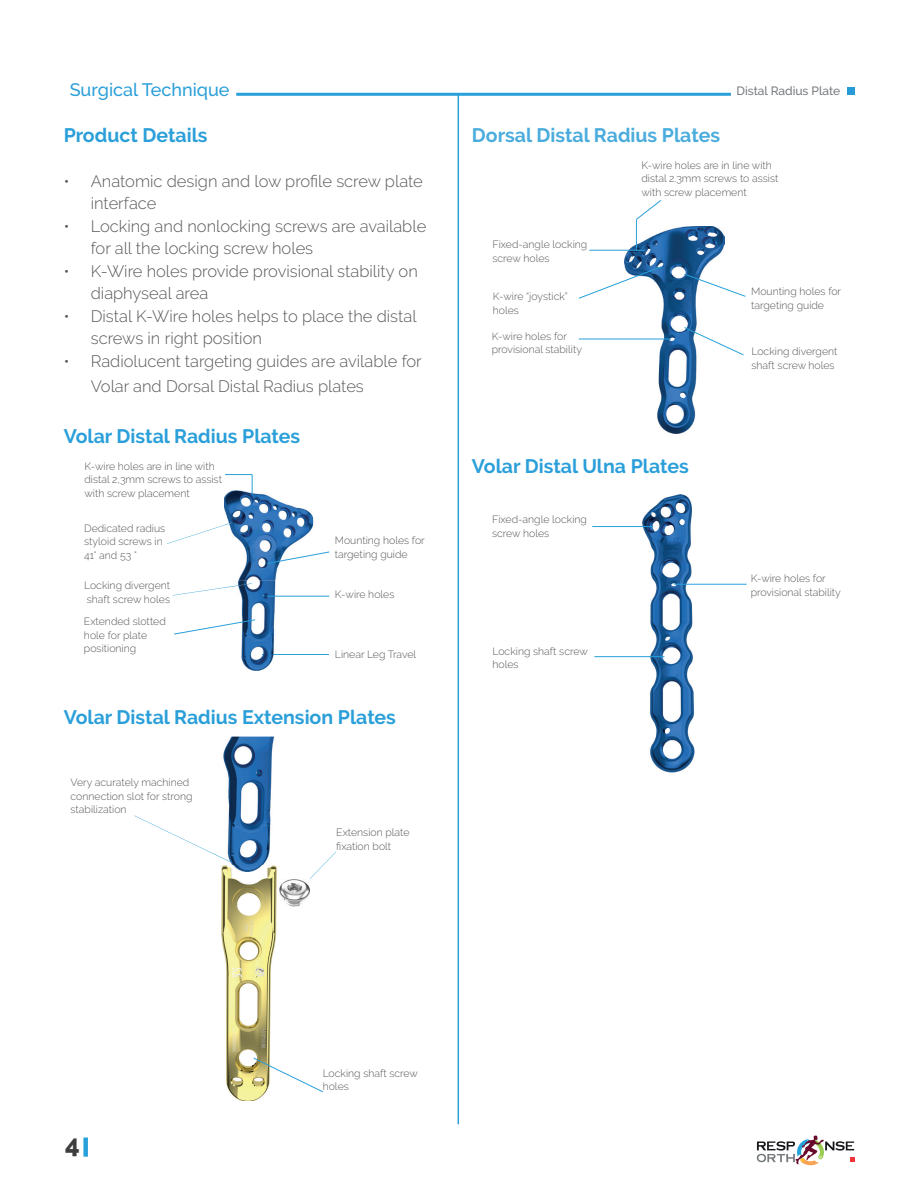
<style>
.page{position:relative;width:918px;height:1188px;background:#fff}
.page>*{position:absolute;margin:0;border:0;box-sizing:border-box;transform-origin:0 0}
.t1{font:800 25.5px "Raleway";color:#3e3e3f}
.t2{font:700 19.5px "Raleway";color:#2a9fd9}
.t3{font:700 19.5px "Raleway";color:#4aacdd}
.t4{font:500 18px "Raleway";color:#2a9fd9}
.t5{font:300 16.5px/22.5px "Raleway";color:#57585a}
.t6{font:500 12px "Raleway";color:#757b7f}
.t7{font:300 10.5px/13.5px "Raleway";color:#57585a}
</style>
<div class="page">
<hr style="left:458px;top:93px;width:1px;height:1031px;background:#28a0da">
<svg style="left:173px;top:587px;width:51px;height:9px"></svg>
<hr style="left:262px;top:655px;width:67px;height:1px;background:#28a0da">
<img style="left:224px;top:493px;width:89px;height:178px">
<svg style="left:167px;top:523px;width:65px;height:21px"></svg>
<img style="left:224px;top:583px;width:28px;height:5px">
<img style="left:262px;top:655px;width:51px;height:1px">
<svg style="left:267px;top:552px;width:63px;height:12px"></svg>
<hr style="left:267px;top:596px;width:62px;height:1px;background:#28a0da">
<svg style="left:174px;top:619px;width:82px;height:16px"></svg>
<svg style="left:134px;top:815px;width:79px;height:39px"></svg>
<svg style="left:309px;top:852px;width:27px;height:27px"></svg>
<img style="left:221px;top:737px;width:56px;height:134px">
<img style="left:213px;top:853px;width:19px;height:10px">
<img style="left:222px;top:866px;width:54px;height:235px">
<svg style="left:253px;top:1058px;width:71px;height:34px"></svg>
<img style="left:280px;top:880px;width:29px;height:26px">
<img style="left:624px;top:226px;width:101px;height:207px">
<hr style="left:636px;top:219px;width:1px;height:31px;background:#28a0da">
<svg style="left:636px;top:200px;width:25px;height:20px"></svg>
<hr style="left:589px;top:250px;width:56px;height:1px;background:#28a0da">
<svg style="left:578px;top:266px;width:84px;height:33px"></svg>
<svg style="left:684px;top:274px;width:62px;height:23px"></svg>
<svg style="left:684px;top:327px;width:60px;height:28px"></svg>
<hr style="left:579px;top:339px;width:92px;height:1px;background:#28a0da">
<img style="left:643px;top:495px;width:51px;height:278px">
<hr style="left:592px;top:526px;width:61px;height:1px;background:#28a0da">
<hr style="left:594px;top:656px;width:70px;height:1px;background:#28a0da">
<hr style="left:674px;top:584px;width:73px;height:1px;background:#28a0da">
<hr style="left:236px;top:93px;width:495px;height:3px;background:#28a0da">
<div style="left:847px;top:88px;width:7px;height:7px;background:#269bd5"></div>
<div style="left:83px;top:1138px;width:5px;height:19px;background:#28a0da"></div>
<svg style="left:757px;top:1135px;width:97px;height:31px"></svg>
<svg style="left:225px;top:474px;width:28px;height:21px"></svg>
<h3 class="t4" style="left:70px;top:79px;width:161px">Surgical Technique</h3>
<p class="t6" style="left:736px;top:84px;width:105px">Distal Radius Plate</p>
<h2 class="t2" style="left:64px;top:124px;width:145px">Product Details</h2>
<h3 class="t5" style="left:91px;top:170px;width:334px;text-indent:-27px">• Anatomic design and low profile screw plate interface</h3>
<h3 class="t5" style="left:91px;top:215px;width:337px;text-indent:-27px">• Locking and nonlocking screws are available for all the locking screw holes</h3>
<h3 class="t5" style="left:91px;top:260px;width:329px;text-indent:-27px">• K-Wire holes provide provisional stability on diaphyseal area</h3>
<h3 class="t5" style="left:91px;top:305px;width:327px;text-indent:-27px">• Distal K-Wire holes helps to place the distal screws in right position</h3>
<h3 class="t5" style="left:91px;top:348px;width:333px;line-height:25.5px;text-indent:-27px">• Radiolucent targeting guides are avilable for<br>Volar and Dorsal Distal Radius plates</h3>
<h2 class="t2" style="left:64px;top:425px;width:238px">Volar Distal Radius Plates</h2>
<p class="t7" style="left:84px;top:459px;width:139px">K-wire holes are in line with distal 2,3mm screws to assist with screw placement</p>
<p class="t7" style="left:84px;top:521px;width:83px">Dedicated radius styloid screws in<br>41° and 53 °</p>
<p class="t7" style="left:84px;top:579px;width:87px">Locking divergent shaft screw holes</p>
<p class="t7" style="left:84px;top:615px;width:83px">Extended slotted hole for plate positioning</p>
<p class="t7" style="left:335px;top:534px;width:91px">Mounting holes for targeting guide</p>
<p class="t7" style="left:335px;top:588px;width:61px">K-wire holes</p>
<p class="t7" style="left:335px;top:648px;width:83px">Linear Leg Travel</p>
<h2 class="t2" style="left:64px;top:706px;width:334px">Volar Distal Radius Extension Plates</h2>
<p class="t7" style="left:71px;top:776px;width:124px">Very acurately machined connection slot for strong stabilization</p>
<p class="t7" style="left:336px;top:826px;width:75px">Extension plate fixation bolt</p>
<h2 class="t3" style="left:472px;top:124px;width:250px">Dorsal Distal Radius Plates</h2>
<p class="t7" style="left:641px;top:158px;width:139px">K-wire holes are in line with distal 2.3mm screws to assist with screw placement</p>
<p class="t7" style="left:493px;top:238px;width:96px">Fixed-angle locking screw holes</p>
<p class="t7" style="left:493px;top:290px;width:77px">K-wire “joystick” holes</p>
<p class="t7" style="left:751px;top:285px;width:91px">Mounting holes for targeting guide</p>
<p class="t7" style="left:752px;top:345px;width:87px">Locking divergent shaft screw holes</p>
<p class="t7" style="left:492px;top:329px;width:92px">K-wire holes for provisional stability</p>
<h2 class="t2" style="left:472px;top:455px;width:218px">Volar Distal Ulna Plates</h2>
<p class="t7" style="left:492px;top:513px;width:96px">Fixed-angle locking screw holes</p>
<p class="t7" style="left:493px;top:644px;width:97px">Locking shaft screw holes</p>
<p class="t7" style="left:751px;top:572px;width:92px">K-wire holes for provisional stability</p>
<h1 class="t1" style="left:65px;top:1129px;width:16px">4</h1>
<p class="t7" style="left:323px;top:1066px;width:97px">Locking shaft screw holes</p>
</div>
